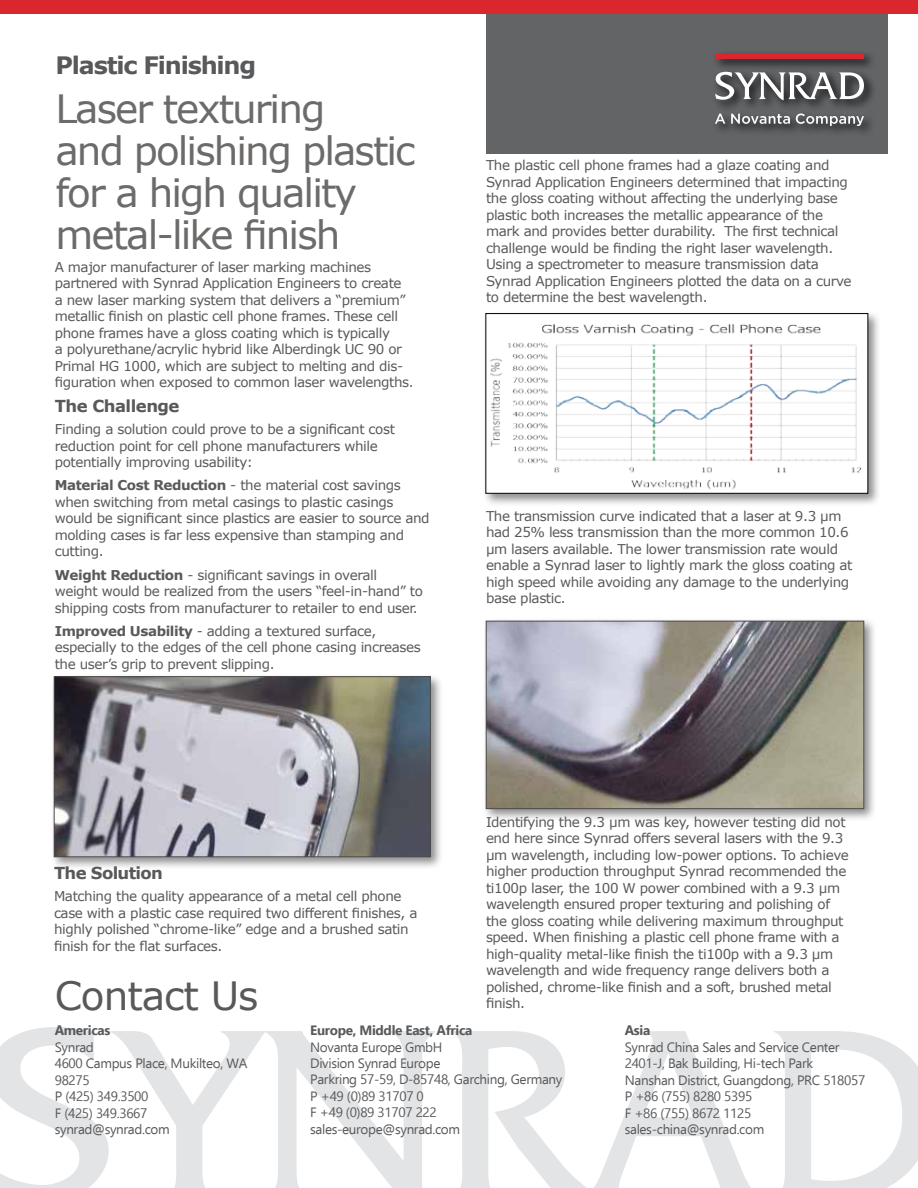
<style>
.page{position:relative;width:918px;height:1188px;background:#fff}
.page>*{position:absolute;margin:0;border:0;box-sizing:border-box;transform-origin:0 0}
.t1{font:39px/42px "Verdana";letter-spacing:-.05em;color:#6d6b6a}
.t2{font:39px "Verdana";letter-spacing:-.025em;color:#58595b}
.t3{font:700 24px "Verdana";letter-spacing:-.05em;color:#58595b}
.t4{font:700 16.5px "Verdana";letter-spacing:-.03em;color:#58595b}
.t5{font:13.5px/16.5px "Verdana";letter-spacing:-.03em;color:#58595b}
.t6{font:13.5px/16.5px "Ebrima";letter-spacing:-.025em;color:#58595b}
.t7{font:700 13.5px "Ebrima";letter-spacing:-.025em;color:#58595b}
.s1{font-weight:700}
</style>
<div class="page">
<div style="left:486px;top:0;width:402px;height:153px;background:#636466"></div>
<div style="left:713px;top:51px;width:164px;height:88px;background:#000;opacity:.9"></div>
<svg style="left:715px;top:114px;width:10px;height:10px"></svg>
<svg style="left:731px;top:114px;width:59px;height:10px"></svg>
<svg style="left:796px;top:113px;width:68px;height:13px"></svg>
<svg style="left:715px;top:72px;width:149px;height:28px"></svg>
<div style="left:716px;top:54px;width:148px;height:5px;background:#d9272d"></div>
<svg style="left:0;top:1027px;width:435px;height:161px"></svg>
<svg style="left:451px;top:1031px;width:300px;height:157px"></svg>
<svg style="left:774px;top:1031px;width:144px;height:157px"></svg>
<div style="left:0;top:0;width:918px;height:14px;background:#d9272d"></div>
<div style="left:51px;top:673px;width:393px;height:197px;background:#000;opacity:.45"></div>
<img style="left:56px;top:678px;width:372px;height:177px">
<div style="left:54px;top:676px;width:376px;height:181px;border:1px solid #4d4a49"></div>
<div style="left:482px;top:310px;width:399px;height:197px;background:#000;opacity:.45"></div>
<img style="left:482px;top:313px;width:399px;height:181px">
<div style="left:483px;top:617px;width:394px;height:205px;background:#000;opacity:.45"></div>
<img style="left:488px;top:623px;width:374px;height:184px">
<div style="left:486px;top:621px;width:378px;height:188px;border:1px solid #4d4a49"></div>
<h2 class="t3" style="left:56px;top:48px;width:202px">Plastic Finishing</h2>
<h1 class="t1" style="left:56px;top:87px;width:361px">Laser texturing<br>and polishing plastic for a high quality metal-like finish</h1>
<p class="t5" style="left:55px;top:259px;width:361px">A major manufacturer of laser marking machines partnered with Synrad Application Engineers to create<br>a new laser marking system that delivers a “premium” metallic finish on plastic cell phone frames. These cell phone frames have a gloss coating which is typically<br>a polyurethane/acrylic hybrid like Alberdingk UC 90 or Primal HG 1000, which are subject to melting and dis&shy;figuration when exposed to common laser wavelengths.</p>
<p class="t4" style="left:55px;top:395px;width:126px">The Challenge</p>
<p class="t5" style="left:55px;top:421px;width:342px">Finding a solution could prove to be a significant cost reduction point for cell phone manufacturers while potentially improving usability:</p>
<p class="t5" style="left:55px;top:477px;width:376px"><span class="s1">Material Cost Reduction</span> - the material cost savings when switching from metal casings to plastic casings would be significant since plastics are easier to source and molding cases is far less expensive than stamping and cutting.</p>
<p class="t5" style="left:55px;top:566px;width:370px"><span class="s1">Weight Reduction</span> - significant savings in overall weight would be realized from the users “feel-in-hand” to shipping costs from manufacturer to retailer to end user.</p>
<p class="t5" style="left:55px;top:623px;width:368px"><span class="s1">Improved Usability</span> - adding a textured surface, especially to the edges of the cell phone casing increases the user’s grip to prevent slipping.</p>
<p class="t5" style="left:486px;top:157px;width:367px">The plastic cell phone frames had a glaze coating and Synrad Application Engineers determined that impacting the gloss coating without affecting the underlying base plastic both increases the metallic appearance of the mark and provides better durability. The first technical challenge would be finding the right laser wavelength.<br>Using a spectrometer to measure transmission data Synrad Application Engineers plotted the data on a curve to determine the best wavelength.</p>
<p class="t5" style="left:486px;top:507px;width:368px">The transmission curve indicated that a laser at 9.3 µm had 25% less transmission than the more common 10.6 µm lasers available. The lower transmission rate would enable a Synrad laser to lightly mark the gloss coating at high speed while avoiding any damage to the underlying base plastic.</p>
<p class="t4" style="left:54px;top:862px;width:111px">The Solution</p>
<p class="t5" style="left:54px;top:888px;width:365px">Matching the quality appearance of a metal cell phone case with a plastic case required two different finishes, a highly polished “chrome-like” edge and a brushed satin finish for the flat surfaces.</p>
<h1 class="t2" style="left:55px;top:969px;width:205px">Contact Us</h1>
<p class="t5" style="left:486px;top:813px;width:364px">Identifying the 9.3 µm was key, however testing did not end here since Synrad offers several lasers with the 9.3 µm wavelength, including low-power options. To achieve higher production throughput Synrad recommended the ti100p laser, the 100 W power combined with a 9.3 µm wavelength ensured proper texturing and polishing of the gloss coating while delivering maximum throughput speed. When finishing a plastic cell phone frame with a high-quality metal-like finish the ti100p with a 9.3 µm wavelength and wide frequency range delivers both a polished, chrome-like finish and a soft, brushed metal</p>
<p class="t5" style="left:486px;top:995px;width:41px">finish.</p>
<p class="t7" style="left:55px;top:1020px;width:57px">Americas</p>
<p class="t6" style="left:55px;top:1038px;width:194px">Synrad<br>4600 Campus Place, Mukilteo, WA<br>98275<br>P (425) 349.3500<br>F (425) 349.3667 synrad@synrad.com</p>
<p class="t7" style="left:310px;top:1020px;width:164px">Europe, Middle East, Africa</p>
<p class="t6" style="left:310px;top:1038px;width:254px">Novanta Europe GmbH<br>Division Synrad Europe<br>Parkring 57-59, D-85748, Garching, Germany<br>P +49 (0)89 31707 0<br>F +49 (0)89 31707 222 sales-europe@synrad.com</p>
<p class="t7" style="left:625px;top:1020px;width:27px">Asia</p>
<p class="t6" style="left:625px;top:1038px;width:242px">Synrad China Sales and Service Center<br>2401-J, Bak Building, Hi-tech Park<br>Nanshan District, Guangdong, PRC 518057<br>P +86 (755) 8280 5395<br>F +86 (755) 8672 1125 sales-china@synrad.com</p>
</div>
